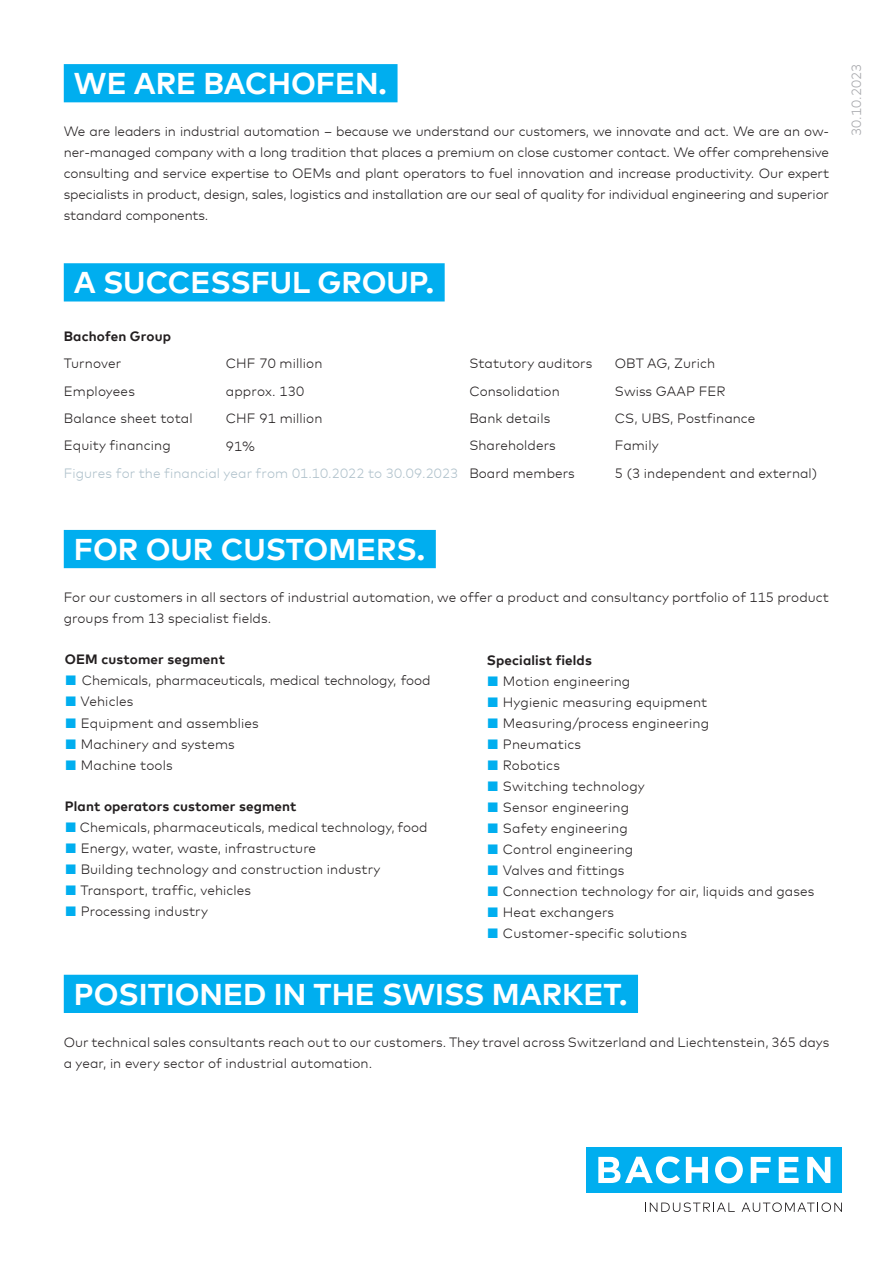
<style>
.page{position:relative;width:893px;height:1263px;background:#fff}
.page>*{position:absolute;margin:0;border:0;box-sizing:border-box;transform-origin:0 0}
.t1{font:700 30px "Mark Offc Pro";color:#fff}
.t2{font:300 13.5px/21px "Mark Offc Pro";letter-spacing:.005em;color:#231f20}
.t3{font:700 13.5px "Mark Offc Pro";letter-spacing:.01em;color:#231f20}
.t4{font:300 13.5px "Mark Offc Pro";letter-spacing:.005em;color:#afc1cb}
.t5{font:300 13.5px "Mark Offc Pro";letter-spacing:.005em;color:#a8a9ad}
.s1{color:#00aeef}
</style>
<div class="page">
<div style="left:64px;top:64px;width:334px;height:38px;background:#00aeef"></div>
<div style="left:64px;top:263px;width:381px;height:38px;background:#00aeef"></div>
<div style="left:64px;top:530px;width:372px;height:38px;background:#00aeef"></div>
<div style="left:64px;top:975px;width:574px;height:38px;background:#00aeef"></div>
<svg style="left:645px;top:1202px;width:90px;height:10px"></svg>
<svg style="left:741px;top:1202px;width:101px;height:10px"></svg>
<div style="left:587px;top:1147px;width:255px;height:46px;background:#00aeef"></div>
<svg style="left:598px;top:1156px;width:232px;height:27px"></svg>
<h1 class="t1" style="left:74px;top:60px;width:314px">WE ARE BACHOFEN.</h1>
<p class="t2" style="left:64px;top:120px;width:767px;text-align:justify">We are leaders in industrial automation – because we understand our customers, we innovate and act. We are an ow&shy;ner-managed company with a long tradition that places a premium on close customer contact. We offer comprehensive consulting and service expertise to OEMs and plant operators to fuel innovation and increase productivity. Our expert specialists in product, design, sales, logistics and installation are our seal of quality for individual engineering and superior standard components.</p>
<h1 class="t1" style="left:74px;top:260px;width:362px">A SUCCESSFUL GROUP.</h1>
<p class="t3" style="left:64px;top:326px;width:109px">Bachofen Group</p>
<p class="t2" style="left:64px;top:352px;width:59px">Turnover</p>
<p class="t2" style="left:226px;top:352px;width:98px">CHF 70 million</p>
<p class="t2" style="left:64px;top:376px;width:130px;line-height:27.5px">Employees<br>Balance sheet total<br>Equity financing</p>
<p class="t2" style="left:226px;top:376px;width:98px;line-height:27.5px">approx. 130<br>CHF 91 million<br>91%</p>
<p class="t4" style="left:64px;top:463px;width:396px">Figures for the financial year from 01.10.2022 to 30.09.2023</p>
<p class="t2" style="left:469px;top:352px;width:124px">Statutory auditors</p>
<p class="t2" style="left:615px;top:352px;width:102px">OBT AG, Zurich</p>
<p class="t2" style="left:469px;top:379px;width:92px">Consolidation</p>
<p class="t2" style="left:615px;top:379px;width:112px">Swiss GAAP FER</p>
<p class="t2" style="left:469px;top:407px;width:82px">Bank details</p>
<p class="t2" style="left:615px;top:407px;width:142px">CS, UBS, Postfinance</p>
<p class="t2" style="left:469px;top:434px;width:88px">Shareholders</p>
<p class="t2" style="left:615px;top:434px;width:45px">Family</p>
<p class="t2" style="left:469px;top:461px;width:107px">Board members</p>
<p class="t2" style="left:615px;top:461px;width:204px">5 (3 independent and external)</p>
<p class="t5" style="left:846px;top:136px;width:74px;rotate:-90deg">30.10.2023</p>
<h1 class="t1" style="left:74px;top:526px;width:353px">FOR OUR CUSTOMERS.</h1>
<p class="t2" style="left:64px;top:585px;width:767px">For our customers in all sectors of industrial automation, we offer a product and consultancy portfolio of 115 product groups from 13 specialist fields.</p>
<p class="t3" style="left:65px;top:649px;width:162px">OEM customer segment</p>
<p class="t2" style="left:65px;top:669px;width:367px"><span class="s1">■</span> Chemicals, pharmaceuticals, medical technology, food</p>
<p class="t2" style="left:65px;top:690px;width:70px"><span class="s1">■</span> Vehicles</p>
<p class="t2" style="left:65px;top:711px;width:195px"><span class="s1">■</span> Equipment and assemblies</p>
<p class="t2" style="left:65px;top:732px;width:171px"><span class="s1">■</span> Machinery and systems</p>
<p class="t2" style="left:65px;top:753px;width:109px"><span class="s1">■</span> Machine tools</p>
<p class="t3" style="left:65px;top:796px;width:233px">Plant operators customer segment</p>
<p class="t2" style="left:65px;top:815px;width:364px"><span class="s1">■</span> Chemicals, pharmaceuticals, medical technology, food</p>
<p class="t2" style="left:65px;top:836px;width:253px"><span class="s1">■</span> Energy, water, waste, infrastructure</p>
<p class="t2" style="left:65px;top:857px;width:317px"><span class="s1">■</span> Building technology and construction industry</p>
<p class="t2" style="left:65px;top:878px;width:188px"><span class="s1">■</span> Transport, traffic, vehicles</p>
<p class="t2" style="left:65px;top:899px;width:145px"><span class="s1">■</span> Processing industry</p>
<p class="t3" style="left:487px;top:650px;width:106px">Specialist fields</p>
<p class="t2" style="left:487px;top:669px;width:145px"><span class="s1">■</span> Motion engineering</p>
<p class="t2" style="left:487px;top:690px;width:222px"><span class="s1">■</span> Hygienic measuring equipment</p>
<p class="t2" style="left:487px;top:711px;width:224px"><span class="s1">■</span> Measuring/process engineering</p>
<p class="t2" style="left:487px;top:732px;width:96px"><span class="s1">■</span> Pneumatics</p>
<p class="t2" style="left:487px;top:753px;width:75px"><span class="s1">■</span> Robotics</p>
<p class="t2" style="left:487px;top:774px;width:159px"><span class="s1">■</span> Switching technology</p>
<p class="t2" style="left:487px;top:795px;width:144px"><span class="s1">■</span> Sensor engineering</p>
<p class="t2" style="left:487px;top:816px;width:142px"><span class="s1">■</span> Safety engineering</p>
<p class="t2" style="left:487px;top:837px;width:148px"><span class="s1">■</span> Control engineering</p>
<p class="t2" style="left:487px;top:858px;width:139px"><span class="s1">■</span> Valves and fittings</p>
<p class="t2" style="left:487px;top:879px;width:329px"><span class="s1">■</span> Connection technology for air, liquids and gases</p>
<p class="t2" style="left:487px;top:900px;width:129px"><span class="s1">■</span> Heat exchangers</p>
<p class="t2" style="left:487px;top:921px;width:202px"><span class="s1">■</span> Customer-specific solutions</p>
<h1 class="t1" style="left:74px;top:971px;width:555px">POSITIONED IN THE SWISS MARKET.</h1>
<p class="t2" style="left:64px;top:1030px;width:767px">Our technical sales consultants reach out to our customers. They travel across Switzerland and Liechtenstein, 365 days a year, in every sector of industrial automation.</p>
</div>
